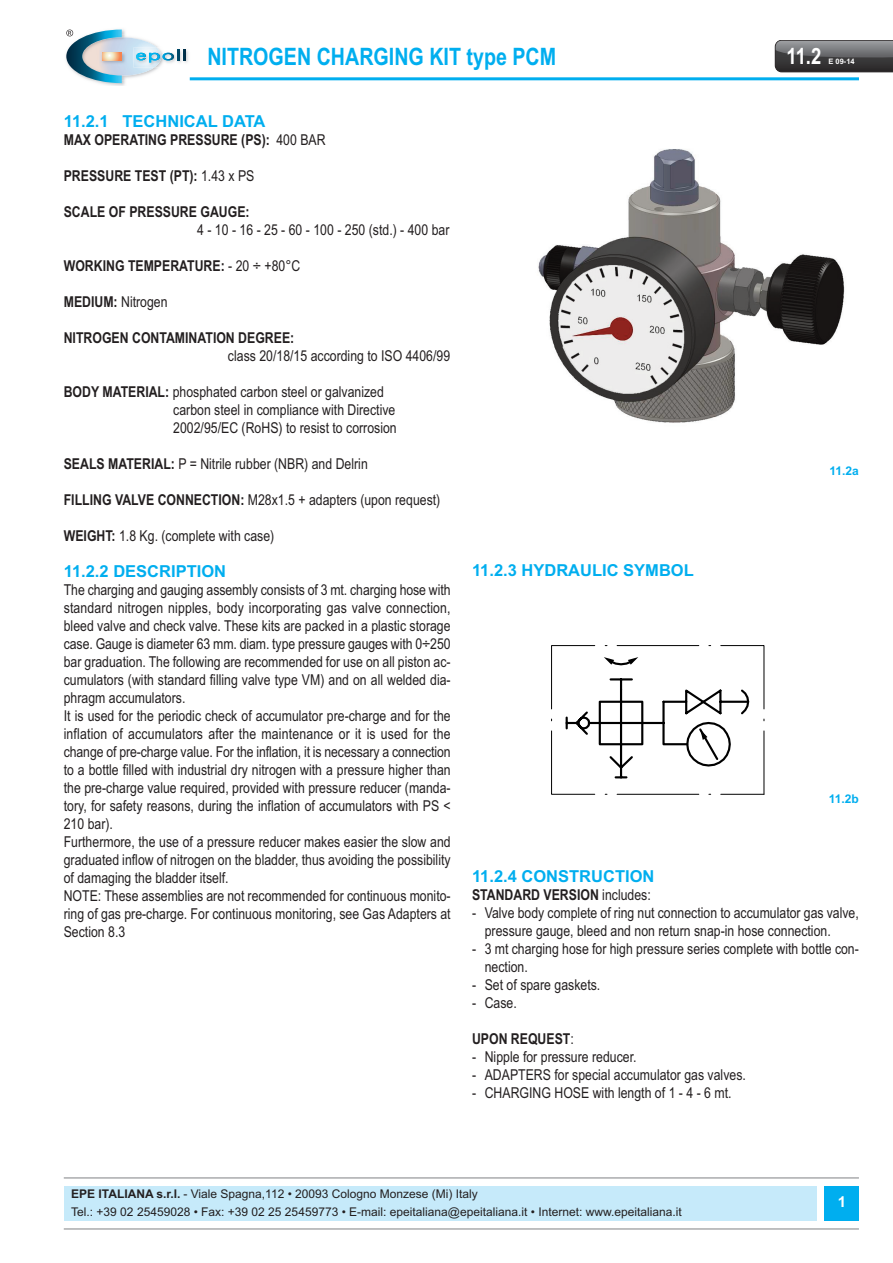
<style>
.page{position:relative;width:893px;height:1263px;background:#fff}
.page>*{position:absolute;margin:0;border:0;box-sizing:border-box;transform-origin:0 0}
.t1{font:700 24px "Arial Narrow";color:#00aeef}
.t2{font:700 22.5px "Arial Narrow";color:#fff}
.t3{font:700 16.5px "Arial";color:#00aeef}
.t4{font:15px/18px "Arial Narrow";color:#231f20}
.t5{font:700 15px "Arial Narrow";color:#231f20}
.t6{font:700 15px "Arial";color:#fff}
.t7{font:12px/18px "Arial";color:#231f20}
.t8{font:700 12px "Arial";letter-spacing:-.03em;color:#00aeef}
.t9{font:700 7.5px "Arial";color:#fff}
.s1{font-weight:400}
.s2{font-weight:700}
</style>
<div class="page">
<div style="left:64px;top:1186px;width:752px;height:34px;background:#c6eafa"></div>
<hr style="left:64px;top:1177px;width:795px;height:1px;background:#808285">
<hr style="left:64px;top:1228px;width:795px;height:1px;background:#808285">
<div style="left:825px;top:1186px;width:34px;height:34px;background:#00aeef"></div>
<svg style="left:774px;top:45px;width:1px;height:22px"></svg>
<svg style="left:775px;top:40px;width:118px;height:32px;background:#58585a"></svg>
<hr style="left:190px;top:77px;width:669px;height:3px;background:#00aeef">
<img style="left:100px;top:83px;width:25px;height:2px">
<img style="left:186px;top:50px;width:2px;height:13px">
<svg style="left:66px;top:30px;width:120px;height:53px"></svg>
<img style="left:538px;top:149px;width:307px;height:274px">
<svg style="left:551px;top:645px;width:214px;height:150px"></svg>
<h1 class="t1" style="left:207px;top:48px;width:350px">NITROGEN CHARGING KIT type PCM</h1>
<h2 class="t2" style="left:786px;top:48px;width:36px">11.2</h2>
<p class="t9" style="left:828px;top:59px;width:28px">E 09-14</p>
<p class="t3" style="left:64px;top:115px;width:203px">11.2.1 TECHNICAL DATA</p>
<p class="t5" style="left:64px;top:134px;width:263px">MAX OPERATING PRESSURE (PS): <span class="s1">400 BAR</span></p>
<p class="t5" style="left:64px;top:170px;width:192px">PRESSURE TEST (PT): <span class="s1">1.43 x PS</span></p>
<p class="t5" style="left:64px;top:206px;width:187px">SCALE OF PRESSURE GAUGE:</p>
<p class="t4" style="left:197px;top:222px;width:254px">4 - 10 - 16 - 25 - 60 - 100 - 250 (std.) - 400 bar</p>
<p class="t5" style="left:64px;top:260px;width:238px">WORKING TEMPERATURE: <span class="s1">- 20 ÷ +80°C</span></p>
<p class="t4" style="left:64px;top:294px;width:105px"><span class="s2">MEDIUM:</span> Nitrogen</p>
<p class="t5" style="left:64px;top:332px;width:232px">NITROGEN CONTAMINATION DEGREE:</p>
<p class="t4" style="left:228px;top:348px;width:224px">class 20/18/15 according to ISO 4406/99</p>
<p class="t4" style="left:173px;top:384px;width:225px;text-indent:-109px"><span class="s2">BODY MATERIAL:</span> phosphated carbon steel or galvanized carbon steel in compliance with Directive<br>2002/95/EC (RoHS) to resist to corrosion</p>
<p class="t4" style="left:64px;top:456px;width:306px"><span class="s2">SEALS MATERIAL:</span> P = Nitrile rubber (NBR) and Delrin</p>
<p class="t4" style="left:64px;top:492px;width:378px"><span class="s2">FILLING VALVE CONNECTION:</span> M28x1.5 + adapters (upon request)</p>
<p class="t4" style="left:64px;top:528px;width:212px"><span class="s2">WEIGHT:</span> 1.8 Kg. (complete with case)</p>
<p class="t3" style="left:64px;top:565px;width:164px">11.2.2 DESCRIPTION</p>
<p class="t4" style="left:64px;top:582px;width:388px">The charging and gauging assembly consists of 3 mt. charging hose with standard nitrogen nipples, body incorporating gas valve connection, bleed valve and check valve. These kits are packed in a plastic storage case. Gauge is diameter 63 mm. diam. type pressure gauges with 0÷250 bar graduation. The following are recommended for use on all piston ac&shy;cumulators (with standard filling valve type VM) and on all welded dia&shy;phragm accumulators.<br>It is used for the periodic check of accumulator pre-charge and for the inflation of accumulators after the maintenance or it is used for the change of pre-charge value. For the inflation, it is necessary a connection to a bottle filled with industrial dry nitrogen with a pressure higher than the pre-charge value required, provided with pressure reducer (manda&shy;tory, for safety reasons, during the inflation of accumulators with PS &lt; 210 bar).<br>Furthermore, the use of a pressure reducer makes easier the slow and graduated inflow of nitrogen on the bladder, thus avoiding the possibility of damaging the bladder itself.<br>NOTE: These assemblies are not recommended for continuous monito&shy;ring of gas pre-charge. For continuous monitoring, see Gas Adapters at Section 8.3</p>
<p class="t3" style="left:472px;top:564px;width:223px">11.2.3 HYDRAULIC SYMBOL</p>
<p class="t8" style="left:830px;top:466px;width:31px">11.2a</p>
<p class="t8" style="left:829px;top:794px;width:32px">11.2b</p>
<p class="t3" style="left:472px;top:870px;width:184px">11.2.4 CONSTRUCTION</p>
<p class="t5" style="left:472px;top:889px;width:180px">STANDARD VERSION <span class="s1">includes:</span></p>
<p class="t4" style="left:485px;top:905px;width:376px;text-indent:-13px">- Valve body complete of ring nut connection to accumulator gas valve, pressure gauge, bleed and non return snap-in hose connection.</p>
<p class="t4" style="left:485px;top:941px;width:376px;text-indent:-13px">- 3 mt charging hose for high pressure series complete with bottle con&shy;nection.</p>
<p class="t4" style="left:472px;top:977px;width:130px">- Set of spare gaskets.</p>
<p class="t4" style="left:472px;top:995px;width:46px">- Case.</p>
<p class="t5" style="left:472px;top:1033px;width:103px">UPON REQUEST<span class="s1">:</span></p>
<p class="t4" style="left:472px;top:1049px;width:166px">- Nipple for pressure reducer.</p>
<p class="t4" style="left:472px;top:1067px;width:275px">- ADAPTERS for special accumulator gas valves.</p>
<p class="t4" style="left:472px;top:1085px;width:261px">- CHARGING HOSE with length of 1 - 4 - 6 mt.</p>
<p class="t7" style="left:71px;top:1185px;width:612px"><span class="s2">EPE ITALIANA s.r.l.</span> - Viale Spagna,112 • 20093 Cologno Monzese (Mi) Italy<br>Tel.: +39 02 25459028 • Fax: +39 02 25 25459773 • E-mail: epeitaliana@epeitaliana.it • Internet: www.epeitaliana.it</p>
<p class="t6" style="left:838px;top:1196px;width:10px">1</p>
</div>
